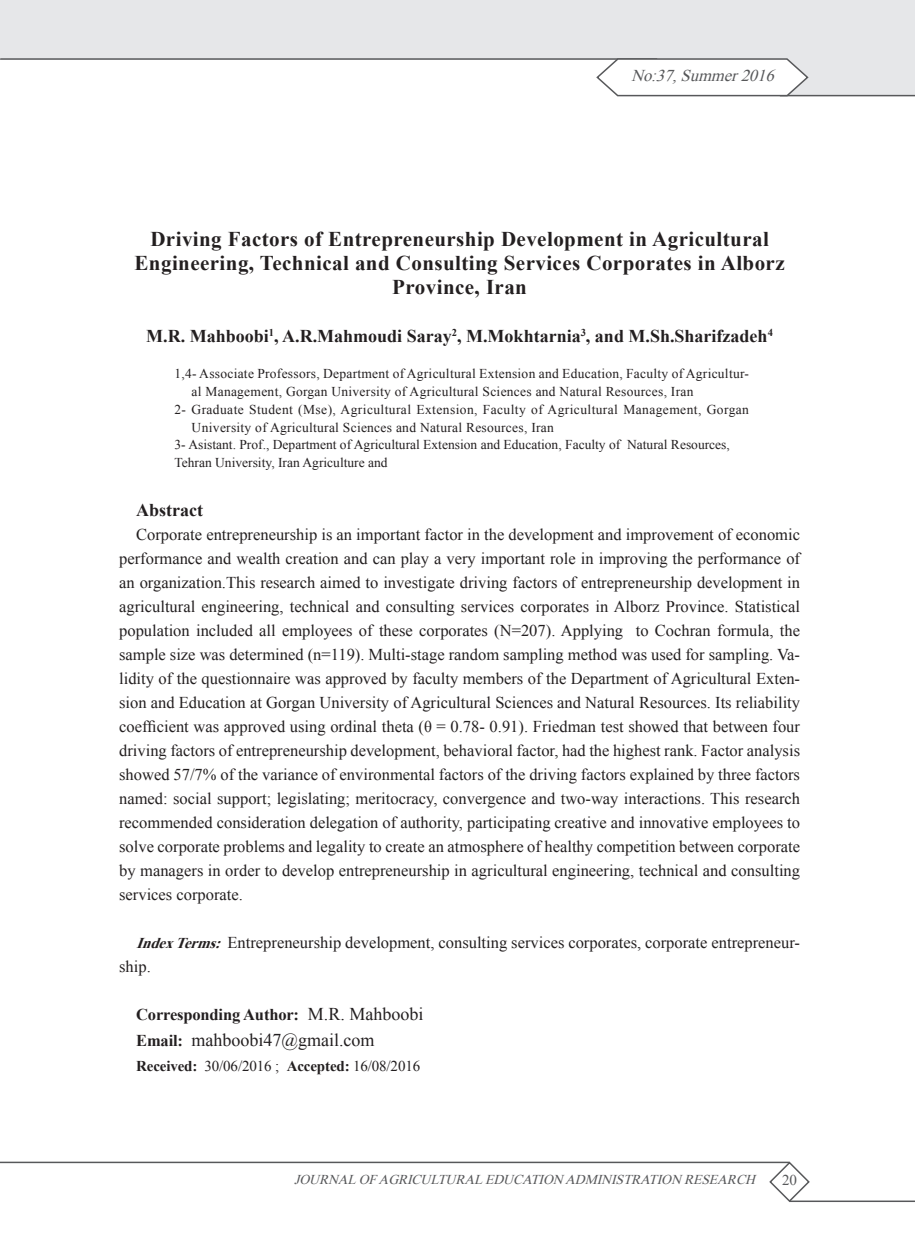
<style>
.page{position:relative;width:915px;height:1255px;background:#fff}
.page>*{position:absolute;margin:0;border:0;box-sizing:border-box;transform-origin:0 0}
.t1{font:700 21px/24px "Times New Roman";letter-spacing:.02em;color:#231f20;text-align:center}
.t2{font:700 18px "Times New Roman";color:#231f20}
.t3{font:18px "Times New Roman";color:#231f20}
.t4{font:16.5px/24px "Times New Roman";color:#231f20;text-align:justify}
.t5{font:700 16.5px "Times New Roman";letter-spacing:-.01em;color:#231f20}
.t6{font:italic 16.5px "Times New Roman";color:#57585a}
.t7{font:15px "Times New Roman";letter-spacing:-.01em;color:#231f20}
.t8{font:15px "Times New Roman";color:#57585a}
.t9{font:13.5px/18px "Times New Roman";letter-spacing:.02em;color:#231f20}
.t10{font:13.5px/18px "Times New Roman";color:#231f20}
.t11{font:italic 13.5px "Times New Roman";color:#57585a}
.s1{font-weight:700;font-style:italic;font-size:15px}
.s2{font-weight:400;font-size:18px}
.s3{font-weight:700;font-size:16.5px}
.s4{font-weight:700}
</style>
<div class="page">
<svg style="left:0;top:0;width:914px;height:95px;fill:#e6e7e9"></svg>
<hr style="left:0;top:58px;width:657px;height:2px;background:#57585a">
<hr style="left:779px;top:95px;width:135px;height:1px;background:#57585a">
<hr style="left:0;top:1161px;width:789px;height:2px;background:#57585a">
<svg style="left:767px;top:1161px;width:43px;height:41px"></svg>
<hr style="left:789px;top:1200px;width:125px;height:1px;background:#57585a">
<svg style="left:595px;top:58px;width:214px;height:39px"></svg>
<p class="t6" style="left:631px;top:64px;width:150px">No:37,Summer2016</p>
<p class="t1" style="left:134px;top:226px;width:651px">Driving Factors of Entrepreneurship Development in Agricultural<br>Engineering, Technical and Consulting Services Corporates in Alborz<br>Province, Iran</p>
<p class="t2" style="left:146px;top:323px;width:628px">M.R. Mahboobi<sup>1</sup>, A.R.Mahmoudi Saray<sup>2</sup>, M.Mokhtarnia<sup>3</sup>, and M.Sh.Sharifzadeh<sup>4</sup></p>
<p class="t9" style="left:174px;top:364px;width:576px">1,4- Associate Professors, Department of Agricultural Extension and Education, Faculty of Agricultur-</p>
<p class="t9" style="left:191px;top:382px;width:503px">al Management, Gorgan University of Agricultural Sciences and Natural Resources, Iran</p>
<p class="t9" style="left:174px;top:400px;width:576px">2- Graduate Student (Mse), Agricultural Extension, Faculty of Agricultural Management, Gorgan</p>
<p class="t9" style="left:191px;top:418px;width:364px">University of Agricultural Sciences and Natural Resources, Iran</p>
<p class="t9" style="left:191px;top:436px;width:77px">As oc. Prof.,</p>
<p class="t10" style="left:174px;top:435px;width:556px">3- Asistant. Prof., Department of Agricultural Extension and Education, Faculty of Natural Resources,<br>Tehran University, Iran Agriculture and</p>
<p class="t9" style="left:191px;top:436px;width:559px;text-indent:130px">ent of Agricultural Extensio an Education, Faculty of Agriculture and<br>Natural Re ources, Tehran University, Iran</p>
<p class="t2" style="left:136px;top:497px;width:68px">Abstract</p>
<p class="t4" style="left:119px;top:522px;width:682px;text-indent:17px">Corporate entrepreneurship is an important factor in the development and improvement of economic performance and wealth creation and can play a very important role in improving the performance of an organization.This research aimed to investigate driving factors of entrepreneurship development in agricultural engineering, technical and consulting services corporates in Alborz Province. Statistical population included all employees of these corporates (N=207). Applying to Cochran formula, the sample size was determined (n=119). Multi-stage random sampling method was used for sampling. Va&shy;lidity of the questionnaire was approved by faculty members of the Department of Agricultural Exten&shy;sion and Education at Gorgan University of Agricultural Sciences and Natural Resources. Its reliability coefficient was approved using ordinal theta (θ = 0.78- 0.91). Friedman test showed that between four driving factors of entrepreneurship development, behavioral factor, had the highest rank. Factor analysis showed 57/7% of the variance of environmental factors of the driving factors explained by three factors named: social support; legislating; meritocracy, convergence and two-way interactions. This research recommended consideration delegation of authority, participating creative and innovative employees to solve corporate problems and legality to create an atmosphere of healthy competition between corporate by managers in order to develop entrepreneurship in agricultural engineering, technical and consulting services corporate.</p>
<p class="t4" style="left:119px;top:930px;width:682px;text-indent:17px"><span class="s1">IndexTerms:</span>Entrepreneurship development, consulting services corporates, corporate entrepreneur&shy;ship.</p>
<p class="t5" style="left:136px;top:1003px;width:289px">Corresponding Author: <span class="s2">M.R. Mahboobi</span></p>
<p class="t3" style="left:136px;top:1027px;width:240px"><span class="s3">Email:</span> mahboobi47@gmail.com</p>
<p class="t7" style="left:136px;top:1055px;width:285px"><span class="s4">Received:</span> 30/06/2016 ; <span class="s4">Accepted:</span> 16/08/2016</p>
<p class="t11" style="left:294px;top:1170px;width:466px">JOURNALOFAGRICULTURALEDUCATION ADMINISTRATION RESEARCH</p>
<p class="t8" style="left:781px;top:1169px;width:16px">20</p>
</div>
